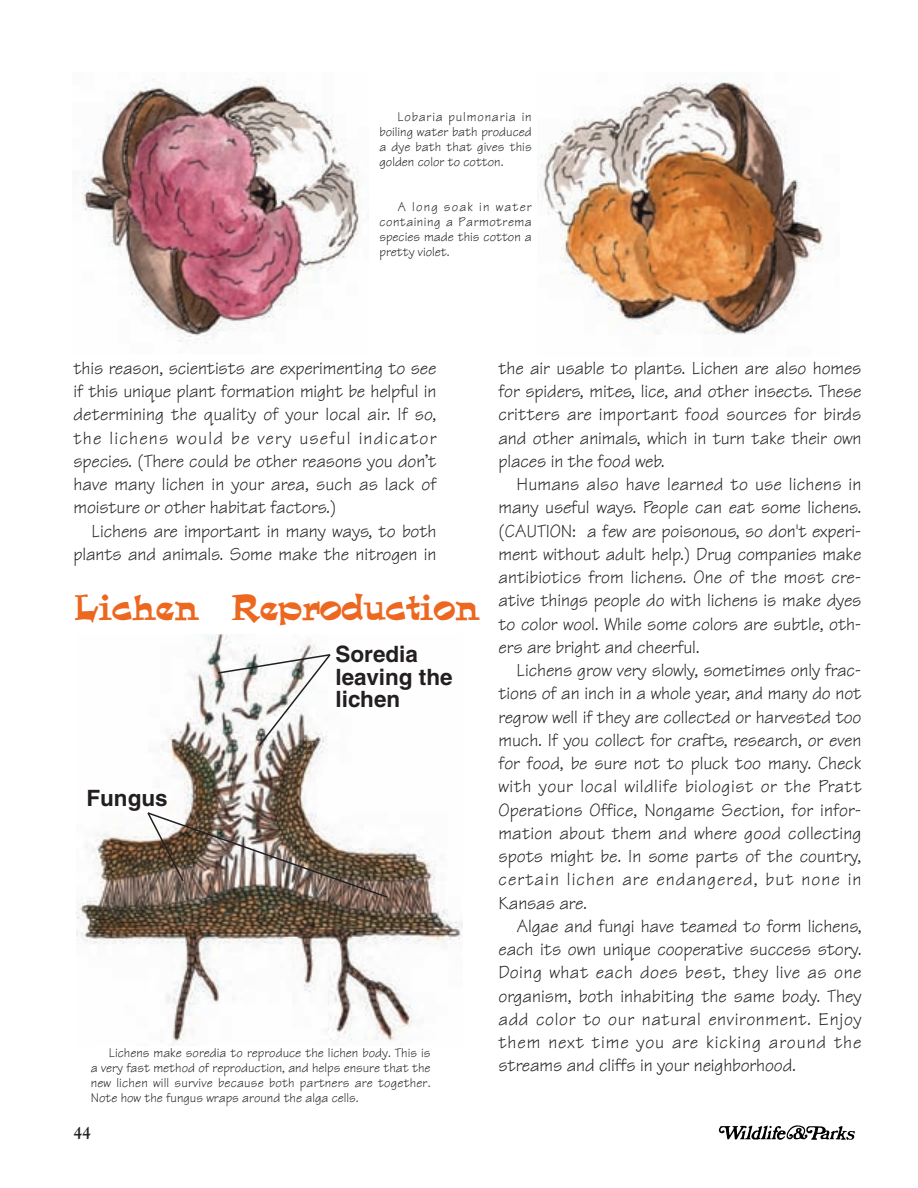
<style>
.page{position:relative;width:918px;height:1188px;background:#fff}
.page>*{position:absolute;margin:0;border:0;box-sizing:border-box;transform-origin:0 0}
.t1{font:33px "Eglantine";letter-spacing:-.04em;color:#ec6820}
.t2{font:700 22.5px/22.5px "Helvetica";color:#231f20}
.t3{font:18.75px/23.2px "Tekton";letter-spacing:-.005em;color:#231f20;text-align:justify}
.t4{font:18px "Goudy Light DTC";color:#231f20}
.t5{font:13.5px/15px "Tekton";color:#231f20;text-align:justify}
</style>
<div class="page">
<svg style="left:719px;top:1125px;width:136px;height:15px"></svg>
<img style="left:81px;top:79px;width:278px;height:264px">
<img style="left:77px;top:634px;width:385px;height:412px">
<img style="left:537px;top:82px;width:287px;height:253px">
<svg style="left:146px;top:811px;width:243px;height:88px"></svg>
<svg style="left:216px;top:653px;width:116px;height:95px"></svg>
<p class="t5" style="left:379px;top:112px;width:154px;text-indent:18px">Lobaria pulmonaria in boiling water bath produced a dye bath that gives this golden color to cotton.</p>
<p class="t5" style="left:379px;top:202px;width:154px;text-indent:18px">A long soak in water containing a Parmotrema species made this cotton a pretty violet.</p>
<p class="t3" style="left:74px;top:359px;width:365px">this reason, scientists are experimenting to see if this unique plant formation might be helpful in determining the quality of your local air. If so, the lichens would be very useful indicator species. (There could be other reasons you don’t have many lichen in your area, such as lack of moisture or other habitat factors.)</p>
<p class="t3" style="left:74px;top:522px;width:364px;text-align:right">Lichens are important in many ways, to both plants and animals. Some make the nitrogen in</p>
<h1 class="t1" style="left:74px;top:593px;width:409px">Lichen Reproduction</h1>
<p class="t2" style="left:87px;top:789px;width:83px">Fungus</p>
<p class="t2" style="left:336px;top:645px;width:119px">Soredia leaving the lichen</p>
<p class="t5" style="left:91px;top:1047px;width:341px;text-indent:18px">Lichens make soredia to reproduce the lichen body. This is a very fast method of reproduction, and helps ensure that the new lichen will survive because both partners are together.<br>Note how the fungus wraps around the alga cells.</p>
<p class="t4" style="left:74px;top:1126px;width:19px">44</p>
<p class="t3" style="left:499px;top:359px;width:365px">the air usable to plants. Lichen are also homes for spiders, mites, lice, and other insects. These critters are important food sources for birds and other animals, which in turn take their own places in the food web.</p>
<p class="t3" style="left:499px;top:475px;width:365px;text-indent:18px">Humans also have learned to use lichens in many useful ways. People can eat some lichens. (CAUTION: a few are poisonous, so don't experi&shy;ment without adult help.) Drug companies make antibiotics from lichens. One of the most cre&shy;ative things people do with lichens is make dyes to color wool. While some colors are subtle, oth&shy;ers are bright and cheerful.</p>
<p class="t3" style="left:499px;top:661px;width:365px;text-indent:18px">Lichens grow very slowly, sometimes only frac&shy;tions of an inch in a whole year, and many do not regrow well if they are collected or harvested too much. If you collect for crafts, research, or even for food, be sure not to pluck too many. Check with your local wildlife biologist or the Pratt Operations Office, Nongame Section, for infor&shy;mation about them and where good collecting spots might be. In some parts of the country, certain lichen are endangered, but none in Kansas are.</p>
<p class="t3" style="left:499px;top:917px;width:365px;text-indent:18px">Algae and fungi have teamed to form lichens, each its own unique cooperative success story.<br>Doing what each does best, they live as one organism, both inhabiting the same body. They add color to our natural environment. Enjoy them next time you are kicking around the streams and cliffs in your neighborhood.</p>
</div>
